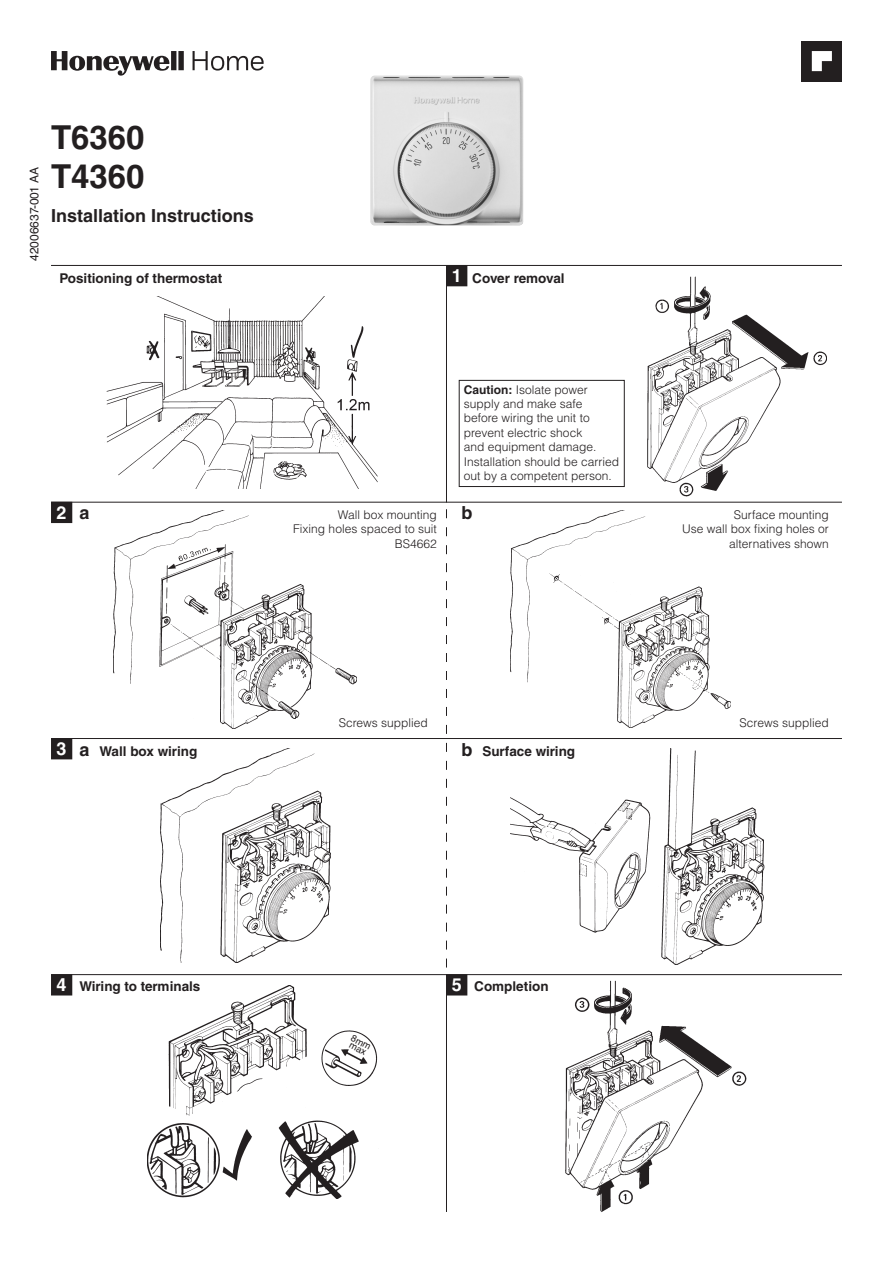
<style>
.page{position:relative;width:893px;height:1263px;background:#fff}
.page>*{position:absolute;margin:0;border:0;box-sizing:border-box;transform-origin:0 0}
.t1{font:700 33px/39.6px "Helvetica LT Std";color:#231f20}
.t2{font:700 18px "Helvetica LT Std";color:#231f20}
.t3{font:700 18px "Helvetica LT Std";color:#fff}
.t4{font:700 13.5px "Helvetica LT Std";color:#231f20}
.t5{font:300 12px/14.4px "Helvetica LT Std";color:#231f20;text-align:right}
.t6{font:12px "Helvetica LT Std";color:#231f20}
.t7{font:9.45px/6.6px "Helvetica LT Std";color:#231f20}
.s1{font-weight:700}
.s2{font-size:18px}
</style>
<div class="page">
<img style="left:510px;top:748px;width:254px;height:216px">
<img style="left:106px;top:296px;width:272px;height:192px">
<img style="left:647px;top:276px;width:180px;height:220px">
<img style="left:113px;top:510px;width:244px;height:218px">
<img style="left:510px;top:510px;width:221px;height:218px">
<img style="left:160px;top:748px;width:171px;height:215px">
<div style="left:459px;top:380px;width:166px;height:107px;border:1px solid #231f20"></div>
<hr style="left:51px;top:502px;width:791px;height:1px;background:#231f20">
<hr style="left:51px;top:265px;width:791px;height:1px;background:#231f20">
<hr style="left:51px;top:738px;width:791px;height:1px;background:#231f20">
<hr style="left:51px;top:974px;width:791px;height:1px;background:#231f20">
<hr style="left:446px;top:974px;width:1px;height:238px;background:#231f20">
<div style="left:447px;top:266px;width:20px;height:20px;background:#231f20"></div>
<div style="left:52px;top:502px;width:20px;height:20px;background:#231f20"></div>
<div style="left:51px;top:502px;width:21px;height:21px;border:2px solid #231f20"></div>
<div style="left:52px;top:739px;width:20px;height:20px;background:#231f20"></div>
<div style="left:52px;top:975px;width:20px;height:20px;background:#231f20"></div>
<div style="left:447px;top:975px;width:20px;height:20px;background:#231f20"></div>
<img style="left:565px;top:980px;width:182px;height:232px">
<img style="left:147px;top:985px;width:231px;height:213px">
<svg style="left:347px;top:1033px;width:25px;height:25px"></svg>
<hr style="left:446px;top:266px;width:1px;height:236px;background:#231f20">
<svg style="left:446px;top:509px;width:1px;height:458px"></svg>
<img style="left:370px;top:76px;width:153px;height:149px">
<svg style="left:51px;top:51px;width:213px;height:25px"></svg>
<div style="left:802px;top:41px;width:40px;height:40px;background:#231f20"></div>
<svg style="left:812px;top:51px;width:20px;height:20px"></svg>
<p class="t6" style="left:27px;top:261px;width:95px;rotate:-90deg">42006637-001 AA</p>
<h1 class="t1" style="left:51px;top:117px;width:95px">T6360<br>T4360</h1>
<h2 class="t2" style="left:51px;top:205px;width:204px">Installation Instructions</h2>
<p class="t4" style="left:59px;top:270px;width:164px">Positioning of thermostat</p>
<h2 class="t3" style="left:57px;top:502px;width:12px">2</h2>
<h2 class="t2" style="left:79px;top:502px;width:12px">a</h2>
<h2 class="t3" style="left:452px;top:265px;width:12px">1</h2>
<p class="t4" style="left:472px;top:270px;width:94px">Cover removal</p>
<p class="t5" style="left:293px;top:507px;width:145px">Wall box mounting<br>Fixing holes spaced to suit<br>BS4662</p>
<p class="t5" style="left:464px;top:382px;width:157px;text-align:left"><span class="s1">Caution:</span> Isolate power supply and make safe before wiring the unit to prevent electric shock<br>and equipment damage.<br>Installation should be carried out by a competent person.</p>
<h2 class="t2" style="left:461px;top:502px;width:12px">b</h2>
<p class="t5" style="left:682px;top:507px;width:148px">Surface mounting<br>Use wall box fixing holes or alternatives shown</p>
<h2 class="t3" style="left:57px;top:738px;width:12px">3</h2>
<p class="t4" style="left:79px;top:743px;width:119px"><span class="s2">a</span> Wall box wiring</p>
<p class="t5" style="left:339px;top:716px;width:91px">Screws supplied</p>
<p class="t5" style="left:740px;top:716px;width:91px">Screws supplied</p>
<p class="t4" style="left:461px;top:743px;width:115px"><span class="s2">b</span> Surface wiring</p>
<h2 class="t3" style="left:57px;top:974px;width:12px">4</h2>
<h2 class="t3" style="left:452px;top:974px;width:12px">5</h2>
<p class="t4" style="left:79px;top:978px;width:123px">Wiring to terminals</p>
<p class="t4" style="left:474px;top:978px;width:76px">Completion</p>
<p class="t7" style="left:353px;top:1034px;width:23px;rotate:28deg">8mm max</p>
</div>
